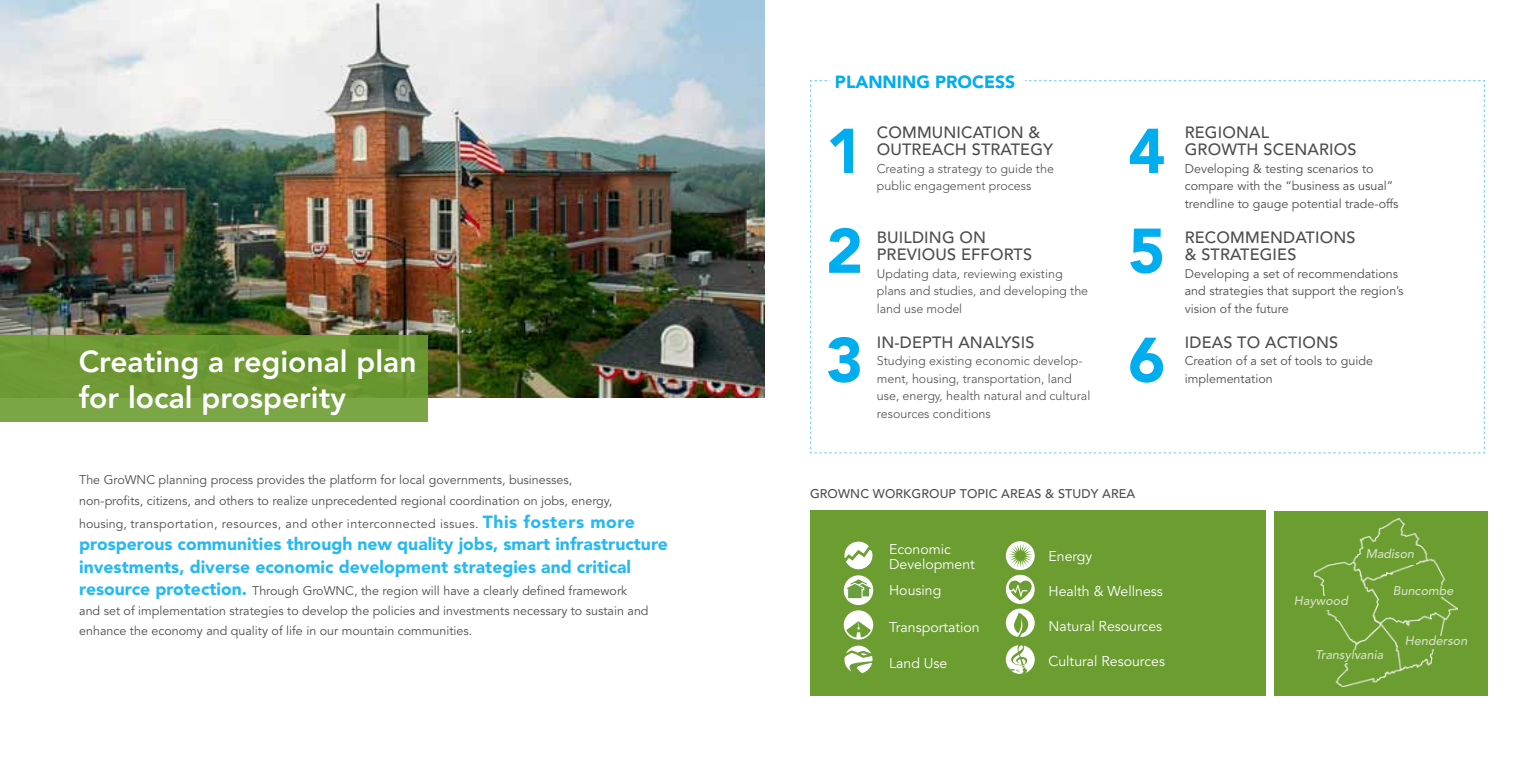
<style>
.page{position:relative;width:1530px;height:765px;background:#fff}
.page>*{position:absolute;margin:0;border:0;box-sizing:border-box;transform-origin:0 0}
.t1{font:900 62.5px "Avenir LT Std";color:#00adef}
.t2{font:800 30px/35.6px "Avenir LT Std";color:#fff}
.t3{font:900 17.5px/22.5px "Avenir LT Std";color:#26b9f1}
.t4{font:900 17.5px "Avenir LT Std";color:#00adef}
.t5{font:500 16.25px/17.5px "Avenir LT Std";letter-spacing:.01em;color:#4d4d4f}
.t6{font:14.12px/14.8px "Avenir LT Std";color:#fff}
.t7{font:12.5px/17.5px "Avenir LT Std";color:#4d4d4f}
.t8{font:300 12.5px/17.5px "Avenir LT Std";color:#4d4d4f}
.t9{font:12.5px "Avenir LT Std";letter-spacing:.03em;color:#4d4d4f}
.t10{font:italic 500 12.5px "Avenir LT Std";color:#d3e2c1}
.t11{font:500 12.5px "Avenir LT Std";letter-spacing:.01em;color:#4d4d4f}
.s1{font-weight:900;font-size:17.5px;color:#26b9f1}
</style>
<div class="page">
<img style="left:0;top:0;width:765px;height:398px">
<div style="left:810px;top:510px;width:455px;height:186px;background:#6c9d31"></div>
<div style="left:1274px;top:511px;width:214px;height:185px;background:#6c9d31"></div>
<svg style="left:810px;top:80px;width:675px;height:374px"></svg>
<div style="left:830px;top:72px;width:194px;height:18px;background:#fff"></div>
<svg style="left:844px;top:541px;width:29px;height:29px"></svg>
<svg style="left:844px;top:645px;width:29px;height:28px"></svg>
<svg style="left:1006px;top:645px;width:29px;height:29px"></svg>
<svg style="left:1006px;top:541px;width:29px;height:29px"></svg>
<svg style="left:1008px;top:543px;width:25px;height:25px"></svg>
<svg style="left:1006px;top:575px;width:29px;height:29px"></svg>
<svg style="left:1008px;top:579px;width:27px;height:21px"></svg>
<div style="left:1006px;top:609px;width:29px;height:28px;background:#fff;border-radius:50%"></div>
<svg style="left:1008px;top:613px;width:22px;height:61px"></svg>
<div style="left:844px;top:575px;width:29px;height:30px;background:#fff;border-radius:50%"></div>
<svg style="left:845px;top:577px;width:27px;height:23px"></svg>
<div style="left:844px;top:610px;width:29px;height:30px;background:#fff;border-radius:50%"></div>
<svg style="left:846px;top:621px;width:25px;height:18px"></svg>
<img style="left:1314px;top:518px;width:144px;height:168px">
<div style="left:1392px;top:585px;width:62px;height:12px;background:#6c9d31"></div>
<div style="left:1364px;top:549px;width:52px;height:16px;background:#6c9d31"></div>
<div style="left:1401px;top:636px;width:70px;height:12px;background:#6c9d31"></div>
<div style="left:1286px;top:596px;width:70px;height:14px;background:#6c9d31"></div>
<div style="left:1312px;top:650px;width:74px;height:12px;background:#6c9d31"></div>
<div style="left:0;top:335px;width:428px;height:87px;background:linear-gradient(to bottom,#68932d,#79a444)"></div>
<h2 class="t2" style="left:79px;top:344px;width:339px">Creating a regional plan for local prosperity</h2>
<p class="t7" style="left:79px;top:469px;width:535px;line-height:21.2px">The GroWNC planning process provides the platform for local governments, businesses, non-profits, citizens, and others to realize unprecedented regional coordination on jobs, energy,</p>
<p class="t9" style="left:79px;top:516px;width:557px">housing, transportation, resources, and other interconnected issues. <span class="s1">This fosters more</span></p>
<h3 class="t3" style="left:79px;top:533px;width:590px">prosperous communities through new quality jobs, smart infrastructure investments, diverse economic development strategies and critical</h3>
<p class="t7" style="left:79px;top:581px;width:571px;line-height:20px"><span class="s1">resource protection.</span> Through GroWNC, the region will have a clearly defined framework and set of implementation strategies to develop the policies and investments necessary to sustain and enhance the economy and quality of life in our mountain communities.</p>
<h3 class="t4" style="left:835px;top:71px;width:182px">PLANNING PROCESS</h3>
<h1 class="t1" style="left:826px;top:113px;width:38px">1</h1>
<h1 class="t1" style="left:826px;top:213px;width:38px">2</h1>
<h1 class="t1" style="left:826px;top:322px;width:38px">3</h1>
<h3 class="t5" style="left:877px;top:124px;width:178px">COMMUNICATION &amp;<br>OUTREACH STRATEGY</h3>
<p class="t8" style="left:877px;top:160px;width:179px">Creating a strategy to guide the public engagement process</p>
<h3 class="t5" style="left:877px;top:229px;width:157px">BUILDING ON<br>PREVIOUS EFFORTS</h3>
<p class="t8" style="left:877px;top:265px;width:213px">Updating data, reviewing existing plans and studies, and developing the land use model</p>
<h3 class="t5" style="left:877px;top:334px;width:159px">IN-DEPTH ANALYSIS</h3>
<p class="t8" style="left:877px;top:352px;width:215px">Studying existing economic develop&shy;ment, housing, transportation, land use, energy, health natural and cultural resources conditions</p>
<h1 class="t1" style="left:1128px;top:113px;width:38px">4</h1>
<h1 class="t1" style="left:1128px;top:213px;width:38px">5</h1>
<h1 class="t1" style="left:1128px;top:322px;width:38px">6</h1>
<h3 class="t5" style="left:1185px;top:124px;width:173px">REGIONAL<br>GROWTH SCENARIOS</h3>
<p class="t7" style="left:1185px;top:160px;width:215px">Developing &amp; testing scenarios to compare with the “business as usual” trendline to gauge potential trade-offs</p>
<h3 class="t5" style="left:1185px;top:229px;width:172px">RECOMMENDATIONS &amp; STRATEGIES</h3>
<p class="t7" style="left:1185px;top:265px;width:220px">Developing a set of recommendations and strategies that support the region’s vision of the future</p>
<h3 class="t5" style="left:1185px;top:334px;width:155px">IDEAS TO ACTIONS</h3>
<p class="t7" style="left:1185px;top:353px;width:190px">Creation of a set of tools to guide implementation</p>
<p class="t11" style="left:810px;top:487px;width:327px">GROWNC WORKGROUP TOPIC AREAS &amp; STUDY AREA</p>
<p class="t6" style="left:889px;top:542px;width:87px">Economic<br>Development</p>
<p class="t6" style="left:889px;top:584px;width:54px">Housing</p>
<p class="t6" style="left:889px;top:620px;width:92px">Transportation</p>
<p class="t6" style="left:889px;top:656px;width:60px">Land Use</p>
<p class="t6" style="left:1048px;top:549px;width:45px">Energy</p>
<p class="t6" style="left:1048px;top:584px;width:116px">Health &amp; Wellness</p>
<p class="t6" style="left:1048px;top:619px;width:115px">Natural Resources</p>
<p class="t6" style="left:1048px;top:654px;width:118px">Cultural Resources</p>
<p class="t10" style="left:1294px;top:594px;width:56px">Haywood</p>
<p class="t10" style="left:1366px;top:547px;width:50px">Madison</p>
<p class="t10" style="left:1393px;top:583px;width:62px">Buncombe</p>
<p class="t10" style="left:1405px;top:634px;width:64px">Henderson</p>
<p class="t10" style="left:1315px;top:648px;width:70px">Transylvania</p>
</div>
